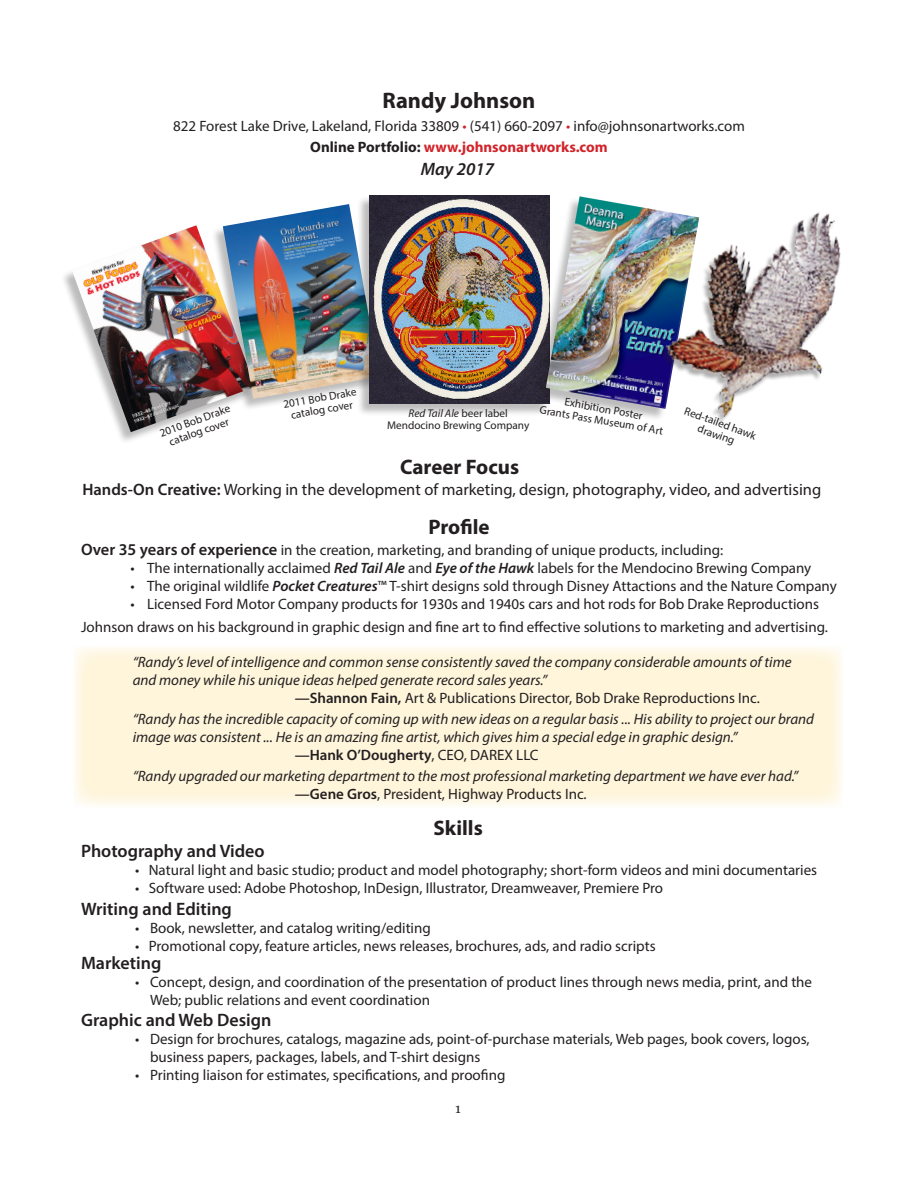
<style>
.page{position:relative;width:918px;height:1188px;background:#fff}
.page>*{position:absolute;margin:0;border:0;box-sizing:border-box;transform-origin:0 0}
.t1{font:700 22.5px "Myriad Pro";color:#231f20}
.t2{font:700 21px "Myriad Pro";color:#231f20}
.t3{font:600 18px "Myriad Pro";color:#231f20}
.t4{font:italic 600 18px "Myriad Pro";color:#231f20}
.t5{font:16.5px "Myriad Pro";color:#231f20}
.t6{font:15px/18px "Myriad Pro";color:#231f20}
.t7{font:italic 15px/18px "Myriad Pro";color:#231f20}
.t8{font:700 15px "Myriad Pro";color:#d1232a}
.t9{font:600 15px "Myriad Pro";color:#231f20}
.t10{font:13.5px "Georgia";color:#231f20}
.t11{font:11.25px/12px "Myriad Pro";color:#231f20;text-align:center}
.t12{font:italic 11.25px "Myriad Pro";color:#231f20}
.s1{color:#d1232a}
.s2{color:#231f20}
.s3{font-style:normal}
.s4{font-weight:600}
.s5{font-weight:600;font-size:16.5px}
.s6{font-weight:600;font-style:italic}
.s7{font-weight:400}
</style>
<div class="page">
<div style="left:60px;top:226px;width:194px;height:218px;background:#231f20;opacity:.3"></div>
<img style="left:72px;top:225px;width:182px;height:207px">
<div style="left:211px;top:205px;width:168px;height:206px;background:#231f20;opacity:.3"></div>
<img style="left:223px;top:204px;width:134px;height:195px">
<div style="left:73px;top:646px;width:770px;height:162px;background:#fef5db"></div>
<div style="left:357px;top:195px;width:192px;height:221px;background:#231f20;opacity:.3"></div>
<img style="left:370px;top:195px;width:179px;height:208px">
<div style="left:534px;top:197px;width:164px;height:224px;background:#231f20;opacity:.3"></div>
<img style="left:546px;top:196px;width:91px;height:213px">
<img style="left:637px;top:197px;width:204px;height:226px">
<p class="t1" style="left:383px;top:86px;width:154px">Randy Johnson</p>
<p class="t6" style="left:173px;top:116px;width:573px">822 Forest Lake Drive, Lakeland, Florida 33809 <span class="s1">•</span> (541) 660-2097 <span class="s1">•</span> info@johnsonartworks.com</p>
<p class="t8" style="left:310px;top:137px;width:299px"><span class="s2">Online Portfolio:</span> www.johnsonartworks.com</p>
<p class="t4" style="left:421px;top:157px;width:75px">May 2017</p>
<p class="t11" style="left:282px;top:398px;width:76px;rotate:-10deg">2011 Bob Drake catalog cover</p>
<p class="t11" style="left:566px;top:396px;width:81px;rotate:10deg">Exhibition Poster</p>
<p class="t11" style="left:541px;top:403px;width:127px;rotate:10deg">Grants Pass Museum of Art</p>
<p class="t11" style="left:158px;top:427px;width:76px;rotate:-20deg">2010 Bob Drake catalog cover</p>
<p class="t11" style="left:687px;top:404px;width:77px;rotate:20deg">Red-tailed hawk</p>
<p class="t12" style="left:409px;top:406px;width:101px">Red Tail Ale <span class="s3">beer label</span></p>
<p class="t11" style="left:387px;top:419px;width:144px">Mendocino Brewing Company</p>
<p class="t11" style="left:700px;top:422px;width:40px;rotate:20deg">drawing</p>
<p class="t2" style="left:400px;top:453px;width:121px">Career Focus</p>
<p class="t5" style="left:82px;top:479px;width:740px"><span class="s4">Hands-On Creative:</span> Working in the development of marketing, design, photography, video, and advertising</p>
<p class="t2" style="left:428px;top:513px;width:63px">Profile</p>
<p class="t6" style="left:81px;top:541px;width:644px"><span class="s5">Over 35 years of experience</span> in the creation, marketing, and branding of unique products, including:</p>
<p class="t6" style="left:130px;top:559px;width:682px">• The internationally acclaimed <span class="s6">Red Tail Ale</span> and <span class="s6">Eye of the Hawk</span> labels for the Mendocino Brewing Company</p>
<p class="t6" style="left:130px;top:577px;width:708px">• The original wildlife <span class="s6">Pocket Creatures</span>™ T-shirt designs sold through Disney Attactions and the Nature Company</p>
<p class="t6" style="left:130px;top:595px;width:690px">• Licensed Ford Motor Company products for 1930s and 1940s cars and hot rods for Bob Drake Reproductions</p>
<p class="t6" style="left:81px;top:617px;width:748px">Johnson draws on his background in graphic design and fine art to find effective solutions to marketing and advertising.</p>
<p class="t7" style="left:133px;top:653px;width:660px">“Randy’s level of intelligence and common sense consistently saved the company considerable amounts of time and money while his unique ideas helped generate record sales years.”</p>
<p class="t6" style="left:295px;top:689px;width:467px"><span class="s4">—Shannon Fain,</span> Art &amp; Publications Director, Bob Drake Reproductions Inc.</p>
<p class="t7" style="left:133px;top:710px;width:683px">“Randy has the incredible capacity of coming up with new ideas on a regular basis ... His ability to project our brand image was consistent ... He is an amazing fine artist, which gives him a special edge in graphic design.”</p>
<p class="t9" style="left:295px;top:746px;width:245px">—Hank O’Dougherty<span class="s7">, CEO, DAREX LLC</span></p>
<p class="t7" style="left:133px;top:767px;width:667px">“Randy upgraded our marketing department to the most professional marketing department we have ever had.”</p>
<p class="t6" style="left:295px;top:785px;width:294px"><span class="s4">—Gene Gros</span>, President, Highway Products Inc.</p>
<p class="t2" style="left:434px;top:815px;width:51px">Skills</p>
<p class="t3" style="left:81px;top:839px;width:185px">Photography and Video</p>
<p class="t6" style="left:135px;top:861px;width:684px">• Natural light and basic studio; product and model photography; short-form videos and mini documentaries</p>
<p class="t6" style="left:135px;top:879px;width:530px">• Software used: Adobe Photoshop, InDesign, Illustrator, Dreamweaver, Premiere Pro</p>
<p class="t3" style="left:81px;top:897px;width:152px">Writing and Editing</p>
<p class="t6" style="left:135px;top:918px;width:297px">• Book, newsletter, and catalog writing/editing</p>
<p class="t6" style="left:135px;top:936px;width:522px">• Promotional copy, feature articles, news releases, brochures, ads, and radio scripts</p>
<p class="t3" style="left:81px;top:951px;width:82px">Marketing</p>
<p class="t6" style="left:150px;top:972px;width:664px;text-indent:-15px">• Concept, design, and coordination of the presentation of product lines through news media, print, and the<br>Web; public relations and event coordination</p>
<p class="t3" style="left:81px;top:1009px;width:192px">Graphic and Web Design</p>
<p class="t6" style="left:150px;top:1030px;width:661px;text-indent:-15px">• Design for brochures, catalogs, magazine ads, point-of-purchase materials, Web pages, book covers, logos, business papers, packages, labels, and T-shirt designs</p>
<p class="t6" style="left:135px;top:1066px;width:372px">• Printing liaison for estimates, specifications, and proofing</p>
<p class="t10" style="left:455px;top:1100px;width:7px">1</p>
</div>
